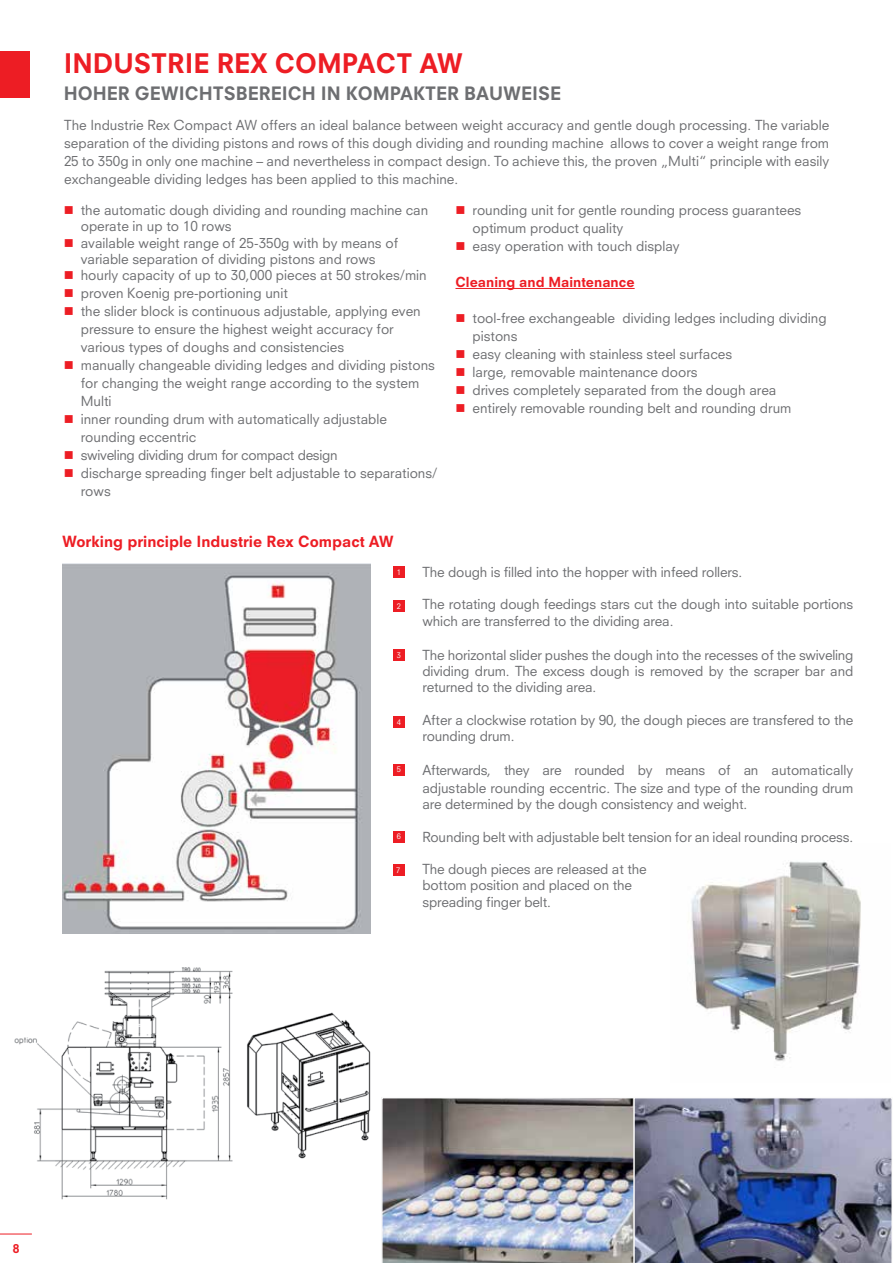
<style>
.page{position:relative;width:893px;height:1263px;background:#fff}
.page>*{position:absolute;margin:0;border:0;box-sizing:border-box;transform-origin:0 0}
.t1{font:800 26.25px "Neuzeit S";color:#ed1d24}
.t2{font:800 18px "Neuzeit S";color:#6d6e71}
.t3{font:800 15px "Neuzeit S";color:#ed1d24}
.t4{font:13.5px/18px "Neuzeit S";color:#6d6e71}
.t5{font:800 13.5px "Neuzeit S";color:#ed1d24}
.t6{font:800 12px "Neuzeit S";color:#ed1d24}
.t7{font:7.5px "Neuzeit S";color:#fbfbfb}
</style>
<div class="page">
<hr style="left:0;top:1233px;width:32px;height:1px;background:#ed1d24">
<div style="left:0;top:51px;width:30px;height:47px;background:#ed1d24"></div>
<img style="left:381px;top:1097px;width:511px;height:166px">
<hr style="left:455px;top:288px;width:180px;height:1px;background:#ed1d24">
<img style="left:14px;top:967px;width:357px;height:233px">
<img style="left:62px;top:564px;width:308px;height:370px">
<div style="left:393px;top:566px;width:11px;height:11px;background:#ed1d24"></div>
<div style="left:393px;top:600px;width:11px;height:11px;background:#ed1d24"></div>
<div style="left:393px;top:649px;width:11px;height:11px;background:#ed1d24"></div>
<div style="left:393px;top:716px;width:11px;height:11px;background:#ed1d24"></div>
<div style="left:393px;top:764px;width:11px;height:11px;background:#ed1d24"></div>
<div style="left:393px;top:831px;width:11px;height:11px;background:#ed1d24"></div>
<div style="left:393px;top:864px;width:11px;height:11px;background:#ed1d24"></div>
<img style="left:691px;top:861px;width:170px;height:200px">
<h1 class="t1" style="left:64px;top:47px;width:401px">INDUSTRIE REX COMPACT AW</h1>
<h2 class="t2" style="left:64px;top:82px;width:499px">HOHER GEWICHTSBEREICH IN KOMPAKTER BAUWEISE</h2>
<p class="t4" style="left:64px;top:116px;width:767px;text-align:justify">The Industrie Rex Compact AW offers an ideal balance between weight accuracy and gentle dough processing. The variable separation of the dividing pistons and rows of this dough dividing and rounding machine allows to cover a weight range from 25 to 350g in only one machine – and nevertheless in compact design. To achieve this, the proven „Multi“ principle with easily exchangeable dividing ledges has been applied to this machine.</p>
<p class="t4" style="left:81px;top:202px;width:349px;line-height:16.2px">the automatic dough dividing and rounding machine can operate in up to 10 rows<br>available weight range of 25-350g with by means of variable separation of dividing pistons and rows<br>hourly capacity of up to 30,000 pieces at 50 strokes/min</p>
<p class="t4" style="left:81px;top:284px;width:358px">proven Koenig pre-portioning unit<br>the slider block is continuous adjustable, applying even pressure to ensure the highest weight accuracy for various types of doughs and consistencies<br>manually changeable dividing ledges and dividing pistons for changing the weight range according to the system Multi<br>inner rounding drum with automatically adjustable rounding eccentric<br>swiveling dividing drum for compact design<br>discharge spreading finger belt adjustable to separations/ rows</p>
<p class="t3" style="left:62px;top:532px;width:333px">Working principle Industrie Rex Compact AW</p>
<p class="t4" style="left:472px;top:201px;width:330px">rounding unit for gentle rounding process guarantees optimum product quality<br>easy operation with touch display</p>
<p class="t5" style="left:455px;top:274px;width:181px">Cleaning and Maintenance</p>
<p class="t4" style="left:472px;top:309px;width:356px">tool-free exchangeable dividing ledges including dividing pistons<br>easy cleaning with stainless steel surfaces<br>large, removable maintenance doors<br>drives completely separated from the dough area<br>entirely removable rounding belt and rounding drum</p>
<p class="t7" style="left:397px;top:568px;width:6px">1</p>
<p class="t7" style="left:397px;top:601px;width:6px">2</p>
<p class="t7" style="left:397px;top:650px;width:6px">3</p>
<p class="t7" style="left:397px;top:717px;width:6px">4</p>
<p class="t7" style="left:397px;top:765px;width:6px">5</p>
<p class="t7" style="left:397px;top:832px;width:6px">6</p>
<p class="t7" style="left:396px;top:865px;width:6px">7</p>
<p class="t4" style="left:422px;top:563px;width:321px">The dough is filled into the hopper with infeed rollers.</p>
<p class="t4" style="left:422px;top:596px;width:432px;line-height:16.2px">The rotating dough feedings stars cut the dough into suitable portions which are transferred to the dividing area.</p>
<p class="t4" style="left:422px;top:647px;width:432px;line-height:16.2px;text-align:justify">The horizontal slider pushes the dough into the recesses of the swiveling dividing drum. The excess dough is removed by the scraper bar and returned to the dividing area.</p>
<p class="t4" style="left:422px;top:711px;width:432px;line-height:16.2px">After a clockwise rotation by 90, the dough pieces are transfered to the rounding drum.</p>
<p class="t4" style="left:422px;top:761px;width:432px">Afterwards, they are rounded by means of an automatically adjustable rounding eccentric. The size and type of the rounding drum</p>
<p class="t4" style="left:422px;top:795px;width:326px">are determined by the dough consistency and weight.</p>
<p class="t4" style="left:422px;top:828px;width:432px">Rounding belt with adjustable belt tension for an ideal rounding process.</p>
<p class="t4" style="left:422px;top:861px;width:226px;line-height:16.2px">The dough pieces are released at the bottom position and placed on the spreading finger belt.</p>
<p class="t6" style="left:13px;top:1241px;width:8px">8</p>
</div>
